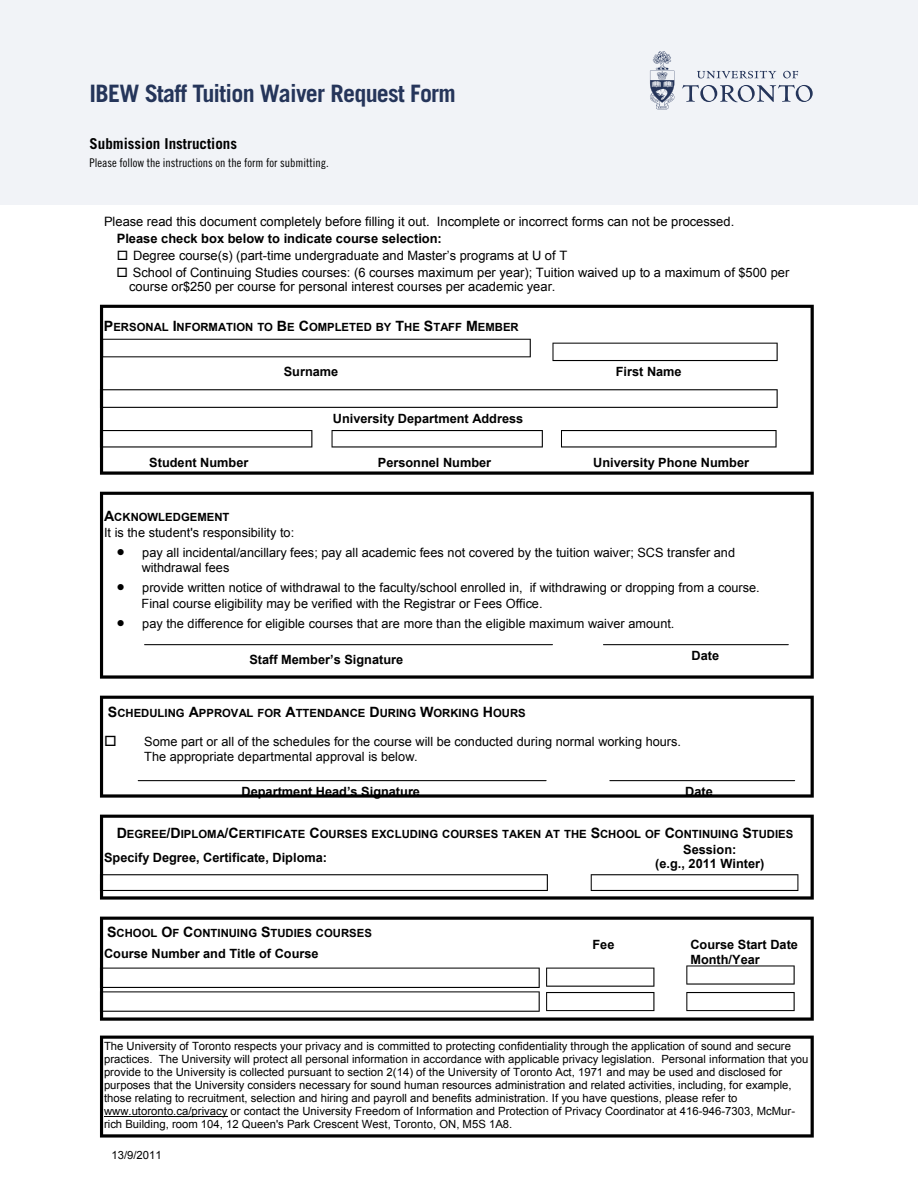
<style>
.page{position:relative;width:918px;height:1188px;background:#fff}
.page>*{position:absolute;margin:0;border:0;box-sizing:border-box;transform-origin:0 0}
.t1{font:700 24px "Trade Gothic LT Std";letter-spacing:-.03em;color:#25355a}
.t2{font:700 15px "Trade Gothic LT Std";color:#000}
.t3{font:12.9px/14.9px "Arial";color:#000}
.t4{font:700 12.9px "Arial";color:#000}
.t5{font:12.75px/15.6px "Arial";color:#000}
.t6{font:700 12.75px/14.5px "Arial";color:#000;text-align:center}
.t7{font:12px "Trade Gothic LT Std Cn 18";color:#000}
.t8{font:11.25px/13px "Arial";color:#000}
.t9{font:700 11.25px "Arial";color:#000}
.s1{font-size:14.25px}
</style>
<div class="page">
<svg style="left:100px;top:815px;width:714px;height:85px"></svg>
<svg style="left:100px;top:305px;width:714px;height:170px"></svg>
<svg style="left:100px;top:492px;width:714px;height:187px"></svg>
<hr style="left:145px;top:644px;width:407px;height:1px;background:#000">
<hr style="left:603px;top:644px;width:185px;height:1px;background:#000">
<svg style="left:100px;top:696px;width:714px;height:102px"></svg>
<svg style="left:100px;top:917px;width:714px;height:104px"></svg>
<svg style="left:100px;top:1036px;width:714px;height:102px"></svg>
<hr style="left:104px;top:1116px;width:123px;height:1px;background:#000">
<div style="left:0;top:0;width:918px;height:204px;background:#f1f3f7"></div>
<svg style="left:682px;top:71px;width:131px;height:31px"></svg>
<svg style="left:650px;top:51px;width:25px;height:58px"></svg>
<svg style="left:117px;top:746px;width:14px;height:1px"></svg>
<h1 class="t1" style="left:90px;top:79px;width:368px">IBEW Staff Tuition Waiver Request Form</h1>
<h2 class="t2" style="left:90px;top:135px;width:149px">Submission Instructions</h2>
<p class="t7" style="left:90px;top:155px;width:241px">Please follow the instructions on the form for submitting.</p>
<p class="t3" style="left:104px;top:214px;width:632px">Please read this document completely before filling it out. Incomplete or incorrect forms can not be processed.</p>
<p class="t4" style="left:117px;top:230px;width:327px">Please check box below to indicate course selection:</p>
<p class="t3" style="left:117px;top:248px;width:452px">□ Degree course(s) (part-time undergraduate and Master’s programs at U of T</p>
<p class="t3" style="left:129px;top:265px;width:662px;text-indent:-13px">□ School of Continuing Studies courses: (6 courses maximum per year); Tuition waived up to a maximum of $500 per course or$250 per course for personal interest courses per academic year.</p>
<p class="t9" style="left:104px;top:319px;width:416px"><span class="s1">P</span>ERSONAL <span class="s1">I</span>NFORMATION TO <span class="s1">B</span>E <span class="s1">C</span>OMPLETED BY <span class="s1">T</span>HE <span class="s1">S</span>TAFF <span class="s1">M</span>EMBER</p>
<p class="t6" style="left:284px;top:365px;width:56px">Surname</p>
<p class="t6" style="left:616px;top:365px;width:67px">First Name</p>
<p class="t6" style="left:149px;top:456px;width:101px">Student Number</p>
<p class="t9" style="left:104px;top:510px;width:127px"><span class="s1">A</span>CKNOWLEDGEMENT</p>
<p class="t6" style="left:333px;top:411px;width:192px">University Department Address</p>
<p class="t6" style="left:378px;top:456px;width:115px">Personnel Number</p>
<p class="t6" style="left:593px;top:456px;width:157px">University Phone Number</p>
<p class="t5" style="left:104px;top:525px;width:192px">It is the student's responsibility to:</p>
<p class="t5" style="left:142px;top:545px;width:595px;text-indent:-25px">• pay all incidental/ancillary fees; pay all academic fees not covered by the tuition waiver; SCS transfer and withdrawal fees</p>
<p class="t5" style="left:142px;top:580px;width:620px;text-indent:-25px">• provide written notice of withdrawal to the faculty/school enrolled in, if withdrawing or dropping from a course.<br>Final course eligibility may be verified with the Registrar or Fees Office.</p>
<p class="t5" style="left:117px;top:616px;width:559px">• pay the difference for eligible courses that are more than the eligible maximum waiver amount.</p>
<p class="t6" style="left:249px;top:652px;width:155px">Staff Member’s Signature</p>
<p class="t6" style="left:692px;top:649px;width:29px">Date</p>
<p class="t9" style="left:108px;top:706px;width:419px"><span class="s1">S</span>CHEDULING <span class="s1">A</span>PPROVAL FOR <span class="s1">A</span>TTENDANCE <span class="s1">D</span>URING <span class="s1">W</span>ORKING <span class="s1">H</span>OURS</p>
<p class="t5" style="left:144px;top:735px;width:538px;line-height:14.9px;text-indent:-40px">□ Some part or all of the schedules for the course will be conducted during normal working hours.<br>The appropriate departmental approval is below.</p>
<p class="t6" style="left:242px;top:785px;width:180px">Department Head’s Signature</p>
<p class="t6" style="left:685px;top:785px;width:29px">Date</p>
<p class="t9" style="left:117px;top:826px;width:678px"><span class="s1">D</span>EGREE<span class="s1">/D</span>IPLOMA<span class="s1">/C</span>ERTIFICATE <span class="s1">C</span>OURSES EXCLUDING COURSES TAKEN AT THE <span class="s1">S</span>CHOOL OF <span class="s1">C</span>ONTINUING <span class="s1">S</span>TUDIES</p>
<p class="t6" style="left:104px;top:851px;width:225px">Specify Degree, Certificate, Diploma:</p>
<p class="t6" style="left:655px;top:842px;width:111px">Session:<br>(e.g., 2011 Winter)</p>
<p class="t9" style="left:107px;top:926px;width:266px"><span class="s1">S</span>CHOOL <span class="s1">O</span>F <span class="s1">C</span>ONTINUING <span class="s1">S</span>TUDIES COURSES</p>
<p class="t6" style="left:104px;top:947px;width:216px">Course Number and Title of Course</p>
<p class="t6" style="left:593px;top:938px;width:23px">Fee</p>
<p class="t6" style="left:690px;top:938px;width:109px;text-align:left">Course Start Date<br>Month/Year</p>
<p class="t8" style="left:104px;top:1040px;width:706px">The University of Toronto respects your privacy and is committed to protecting confidentiality through the application of sound and secure practices. The University will protect all personal information in accordance with applicable privacy legislation. Personal information that you provide to the University is collected pursuant to section 2(14) of the University of Toronto Act, 1971 and may be used and disclosed for purposes that the University considers necessary for sound human resources administration and related activities, including, for example, those relating to recruitment, selection and hiring and payroll and benefits administration. If you have questions, please refer to www.utoronto.ca/privacy or contact the University Freedom of Information and Protection of Privacy Coordinator at 416-946-7303, McMur&shy;rich Building, room 104, 12 Queen's Park Crescent West, Toronto, ON, M5S 1A8.</p>
<p class="t8" style="left:111px;top:1148px;width:52px">13/9/2011</p>
</div>
